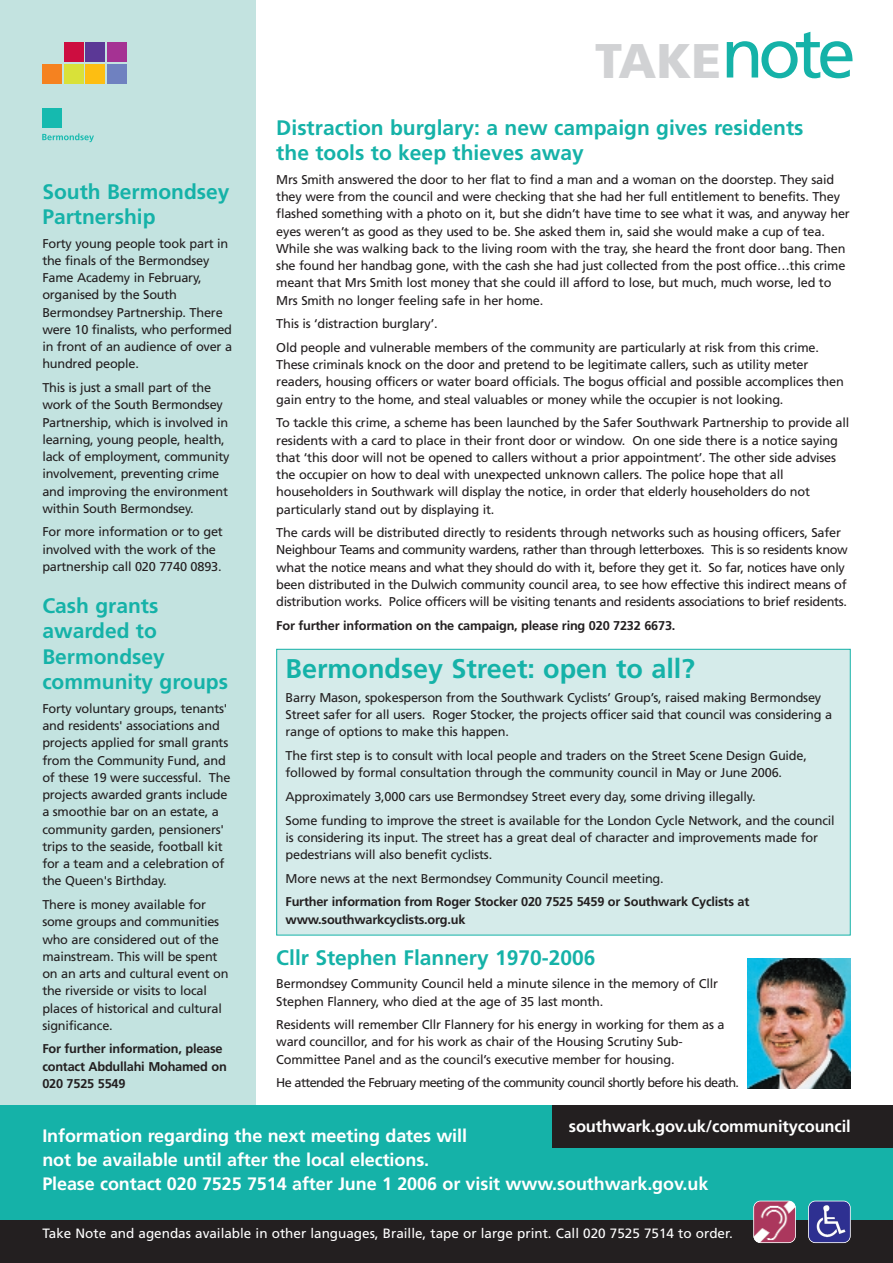
<style>
.page{position:relative;width:893px;height:1263px;background:#fff}
.page>*{position:absolute;margin:0;border:0;box-sizing:border-box;transform-origin:0 0}
.t1{font:900 48.6px "Frutiger";color:#d1d2d4}
.t2{font:700 27px "Frutiger";color:#15b2a8}
.t3{font:700 21px/25.5px "Frutiger";color:#15b2a8}
.t4{font:700 18px/24px "Frutiger";letter-spacing:-.005em;color:#fff}
.t5{font:700 16.5px "Frutiger";letter-spacing:-.01em;color:#fff}
.t6{font:13.5px "Frutiger";color:#fff}
.t7{font:12.75px/17.2px "Frutiger";letter-spacing:-.015em;color:#231f20}
.t8{font:700 12.75px/17.2px "Frutiger";letter-spacing:-.015em;color:#231f20}
.t9{font:12.75px "Frutiger";letter-spacing:-.05em;color:#231f20}
.s1{font-weight:400;font-size:69.6px;color:#15b2a8}
</style>
<div class="page">
<div style="left:0;top:0;width:255px;height:1149px;background:#c3e3e0"></div>
<div style="left:0;top:1106px;width:892px;height:130px;background:#15b2a8"></div>
<div style="left:553px;top:1106px;width:339px;height:42px;background:#231f20"></div>
<div style="left:64px;top:42px;width:19px;height:20px;background:#cd0d40"></div>
<div style="left:86px;top:42px;width:19px;height:20px;background:#5b3896"></div>
<div style="left:107px;top:42px;width:20px;height:20px;background:#a53293"></div>
<div style="left:42px;top:64px;width:20px;height:20px;background:#f58220"></div>
<div style="left:42px;top:109px;width:20px;height:19px;background:#15baaf"></div>
<div style="left:64px;top:64px;width:19px;height:20px;background:#d9e139"></div>
<div style="left:86px;top:64px;width:19px;height:20px;background:#fdbe12"></div>
<div style="left:107px;top:64px;width:20px;height:20px;background:#6f81c0"></div>
<svg style="left:42px;top:133px;width:52px;height:9px"></svg>
<div style="left:0;top:1220px;width:892px;height:43px;background:#231f20"></div>
<img style="left:753px;top:1201px;width:42px;height:42px;border-radius:7px">
<div style="left:753px;top:1201px;width:42px;height:42px;border:1px solid #fff;border-radius:7px"></div>
<img style="left:808px;top:1201px;width:42px;height:42px;border-radius:7px">
<div style="left:808px;top:1201px;width:42px;height:42px;border:1px solid #fff;border-radius:7px"></div>
<div style="left:277px;top:649px;width:573px;height:286px;background:#d5ebea"></div>
<div style="left:276px;top:649px;width:574px;height:286px;border:1px solid #15b2a8"></div>
<img style="left:747px;top:959px;width:103px;height:129px">
<h1 class="t1" style="left:595px;top:41px;width:262px">TAKE<span class="s1">note</span></h1>
<h3 class="t3" style="left:276px;top:116px;width:528px">Distraction burglary: a new campaign gives residents the tools to keep thieves away</h3>
<p class="t7" style="left:276px;top:172px;width:575px">Mrs Smith answered the door to her flat to find a man and a woman on the doorstep. They said they were from the council and were checking that she had her full entitlement to benefits. They flashed something with a photo on it, but she didn’t have time to see what it was, and anyway her eyes weren’t as good as they used to be. She asked them in, said she would make a cup of tea.<br>While she was walking back to the living room with the tray, she heard the front door bang. Then she found her handbag gone, with the cash she had just collected from the post office…this crime meant that Mrs Smith lost money that she could ill afford to lose, but much, much worse, led to Mrs Smith no longer feeling safe in her home.</p>
<p class="t7" style="left:276px;top:313px;width:544px;line-height:23.7px">This is ‘distraction burglary’.<br>Old people and vulnerable members of the community are particularly at risk from this crime.</p>
<p class="t7" style="left:276px;top:357px;width:569px">These criminals knock on the door and pretend to be legitimate callers, such as utility meter readers, housing officers or water board officials. The bogus official and possible accomplices then gain entry to the home, and steal valuables or money while the occupier is not looking.</p>
<p class="t7" style="left:276px;top:415px;width:574px">To tackle this crime, a scheme has been launched by the Safer Southwark Partnership to provide all residents with a card to place in their front door or window. On one side there is a notice saying that ‘this door will not be opened to callers without a prior appointment’. The other side advises the occupier on how to deal with unexpected unknown callers. The police hope that all householders in Southwark will display the notice, in order that elderly householders do not particularly stand out by displaying it.</p>
<p class="t7" style="left:276px;top:525px;width:573px">The cards will be distributed directly to residents through networks such as housing officers, Safer Neighbour Teams and community wardens, rather than through letterboxes. This is so residents know what the notice means and what they should do with it, before they get it. So far, notices have only been distributed in the Dulwich community council area, to see how effective this indirect means of distribution works. Police officers will be visiting tenants and residents associations to brief residents.</p>
<p class="t8" style="left:276px;top:618px;width:400px">For further information on the campaign, please ring 020 7232 6673.</p>
<h3 class="t3" style="left:42px;top:180px;width:189px">South Bermondsey<br>Partnership</h3>
<p class="t7" style="left:42px;top:236px;width:191px">Forty young people took part in the finals of the Bermondsey<br>Fame Academy in February, organised by the South<br>Bermondsey Partnership. There were 10 finalists, who performed in front of an audience of over a hundred people.</p>
<p class="t7" style="left:42px;top:380px;width:189px">This is just a small part of the work of the South Bermondsey<br>Partnership, which is involved in learning, young people, health, lack of employment, community involvement, preventing crime and improving the environment within South Bermondsey.</p>
<p class="t7" style="left:42px;top:524px;width:182px">For more information or to get involved with the work of the partnership call 020 7740 0893.</p>
<h3 class="t3" style="left:42px;top:594px;width:187px">Cash grants awarded to<br>Bermondsey community groups</h3>
<p class="t7" style="left:42px;top:701px;width:189px">Forty voluntary groups, tenants' and residents' associations and projects applied for small grants from the Community Fund, and of these 19 were successful. The projects awarded grants include a smoothie bar on an estate, a community garden, pensioners' trips to the seaside, football kit for a team and a celebration of the Queen's Birthday.</p>
<p class="t7" style="left:42px;top:897px;width:188px">There is money available for some groups and communities who are considered out of the mainstream. This will be spent on an arts and cultural event on the riverside or visits to local places of historical and cultural significance.</p>
<p class="t8" style="left:42px;top:1041px;width:186px">For further information, please contact Abdullahi Mohamed on<br>020 7525 5549</p>
<h2 class="t2" style="left:285px;top:658px;width:411px">Bermondsey Street: open to all?</h2>
<p class="t7" style="left:285px;top:690px;width:548px">Barry Mason, spokesperson from the Southwark Cyclists’ Group’s, raised making Bermondsey<br>Street safer for all users. Roger Stocker, the projects officer said that council was considering a range of options to make this happen.</p>
<p class="t7" style="left:285px;top:748px;width:523px">The first step is to consult with local people and traders on the Street Scene Design Guide, followed by formal consultation through the community council in May or June 2006.</p>
<p class="t7" style="left:285px;top:786px;width:550px;line-height:23.7px">Approximately 3,000 cars use Bermondsey Street every day, some driving illegally.<br>Some funding to improve the street is available for the London Cycle Network, and the council</p>
<p class="t7" style="left:285px;top:830px;width:534px">is considering its input. The street has a great deal of character and improvements made for pedestrians will also benefit cyclists.</p>
<p class="t7" style="left:285px;top:871px;width:379px">More news at the next Bermondsey Community Council meeting.</p>
<p class="t8" style="left:285px;top:894px;width:465px">Further information from Roger Stocker 020 7525 5459 or Southwark Cyclists at www.southwarkcyclists.org.uk</p>
<h3 class="t3" style="left:276px;top:946px;width:321px">Cllr Stephen Flannery 1970-2006</h3>
<p class="t7" style="left:276px;top:976px;width:443px">Bermondsey Community Council held a minute silence in the memory of Cllr<br>Stephen Flannery, who died at the age of 35 last month.</p>
<p class="t7" style="left:276px;top:1017px;width:450px">Residents will remember Cllr Flannery for his energy in working for them as a ward councillor, and for his work as chair of the Housing Scrutiny Sub-<br>Committee Panel and as the council’s executive member for housing.</p>
<p class="t9" style="left:276px;top:1078px;width:464px">He attended the February meeting of the community council shortly before his death.</p>
<h3 class="t4" style="left:42px;top:1125px;width:667px">Information regarding the next meeting dates will<br>not be available until after the local elections.<br>Please contact 020 7525 7514 after June 1 2006 or visit www.southwark.gov.uk</h3>
<p class="t5" style="left:569px;top:1120px;width:283px">southwark.gov.uk/communitycouncil</p>
<p class="t6" style="left:42px;top:1228px;width:692px">Take Note and agendas available in other languages, Braille, tape or large print. Call 020 7525 7514 to order.</p>
</div>
